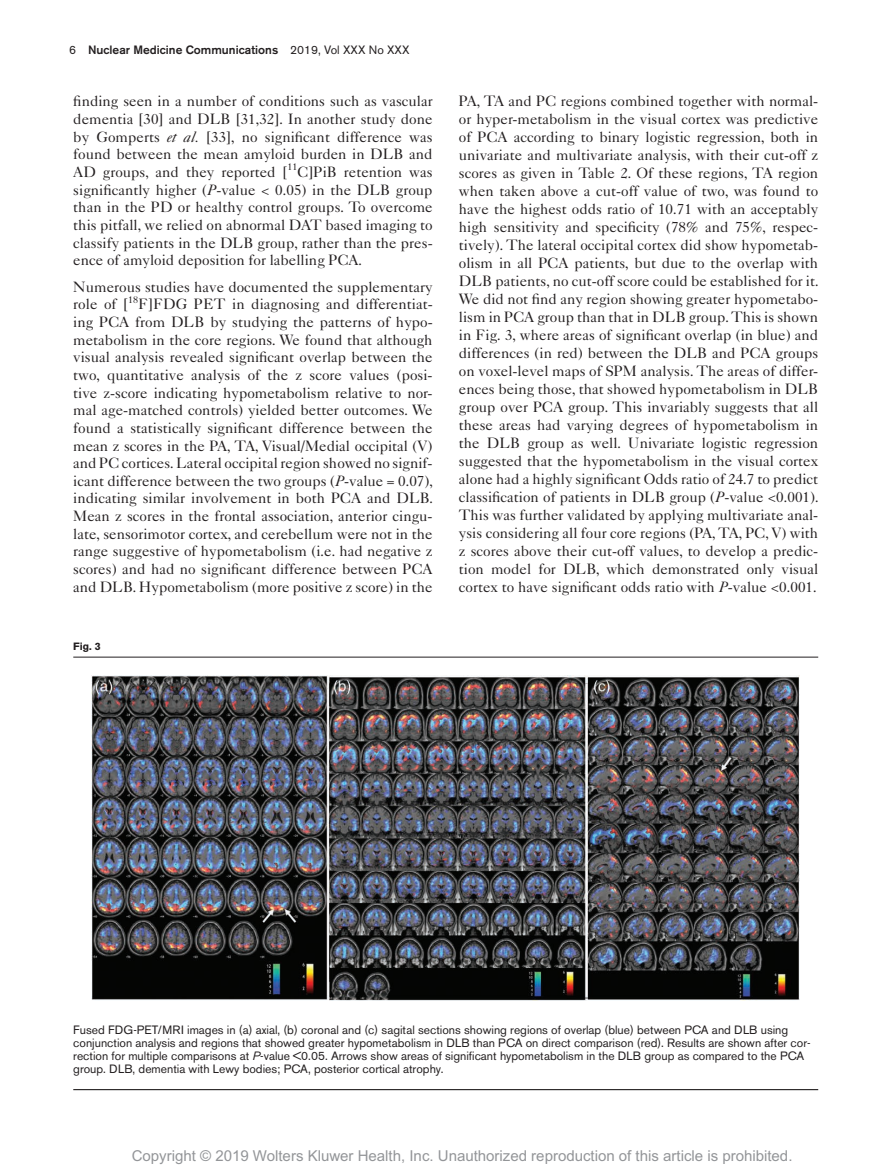
<style>
.page{position:relative;width:881px;height:1174px;background:#fff}
.page>*{position:absolute;margin:0;border:0;box-sizing:border-box;transform-origin:0 0}
.t1{font:15px/18px "Caslon 540 LT Std";color:#231f20;text-align:justify}
.t2{font:15px "Arial MT Std";color:#939598}
.t3{font:12px/12.8px "Akzidenz Grotesk BE";color:#231f20}
.t4{font:500 12px "Akzidenz Grotesk BE";color:#231f20}
.t5{font:700 10.5px "Akzidenz Grotesk BE";color:#231f20}
.s1{font-weight:400}
.s2{font-style:italic}
</style>
<div class="page">
<img style="left:91px;top:675px;width:708px;height:325px">
<hr style="left:73px;top:657px;width:744px;height:1px;background:#231f20">
<hr style="left:73px;top:1089px;width:744px;height:1px;background:#231f20">
<p class="t4" style="left:69px;top:42px;width:342px"><span class="s1">6</span> Nuclear Medicine Communications <span class="s1">2019, Vol XXX No XXX</span></p>
<p class="t1" style="left:73px;top:92px;width:361px">finding seen in a number of conditions such as vascular dementia [30] and DLB [31,32]. In another study done by Gomperts <span class="s2">et al.</span> [33], no significant difference was found between the mean amyloid burden in DLB and AD groups, and they reported [<sup>11</sup>C]PiB retention was significantly higher (<span class="s2">P</span>-value &lt; 0.05) in the DLB group than in the PD or healthy control groups. To overcome this pitfall, we relied on abnormal DAT based imaging to classify patients in the DLB group, rather than the pres&shy;ence of amyloid deposition for labelling PCA.</p>
<p class="t1" style="left:73px;top:278px;width:361px">Numerous studies have documented the supplementary role of [<sup>18</sup>F]FDG PET in diagnosing and differentiat&shy;ing PCA from DLB by studying the patterns of hypo&shy;metabolism in the core regions. We found that although visual analysis revealed significant overlap between the two, quantitative analysis of the z score values (posi&shy;tive z-score indicating hypometabolism relative to nor&shy;mal age-matched controls) yielded better outcomes. We found a statistically significant difference between the mean z scores in the PA, TA, Visual/Medial occipital (V) and PC cortices. Lateral occipital region showed no signif&shy;icant difference between the two groups (<span class="s2">P</span>-value = 0.07), indicating similar involvement in both PCA and DLB.<br>Mean z scores in the frontal association, anterior cingu&shy;late, sensorimotor cortex, and cerebellum were not in the range suggestive of hypometabolism (i.e. had negative z scores) and had no significant difference between PCA and DLB. Hypometabolism (more positive z score) in the</p>
<p class="t5" style="left:73px;top:640px;width:29px">Fig. 3</p>
<p class="t1" style="left:458px;top:92px;width:361px">PA, TA and PC regions combined together with normal&shy;or hyper-metabolism in the visual cortex was predictive of PCA according to binary logistic regression, both in univariate and multivariate analysis, with their cut-off z scores as given in Table 2. Of these regions, TA region when taken above a cut-off value of two, was found to have the highest odds ratio of 10.71 with an acceptably high sensitivity and specificity (78% and 75%, respec&shy;tively). The lateral occipital cortex did show hypometab&shy;olism in all PCA patients, but due to the overlap with DLB patients, no cut-off score could be established for it.<br>We did not find any region showing greater hypometabo&shy;lism in PCA group than that in DLB group. This is shown in Fig. 3, where areas of significant overlap (in blue) and differences (in red) between the DLB and PCA groups on voxel-level maps of SPM analysis. The areas of differ&shy;ences being those, that showed hypometabolism in DLB group over PCA group. This invariably suggests that all these areas had varying degrees of hypometabolism in the DLB group as well. Univariate logistic regression suggested that the hypometabolism in the visual cortex alone had a highly significant Odds ratio of 24.7 to predict classification of patients in DLB group (<span class="s2">P</span>-value &lt;0.001).<br>This was further validated by applying multivariate anal&shy;ysis considering all four core regions (PA, TA, PC, V) with z scores above their cut-off values, to develop a predic&shy;tion model for DLB, which demonstrated only visual cortex to have significant odds ratio with <span class="s2">P</span>-value &lt;0.001.</p>
<p class="t3" style="left:73px;top:1023px;width:738px">Fused FDG-PET/MRI images in (a) axial, (b) coronal and (c) sagital sections showing regions of overlap (blue) between PCA and DLB using conjunction analysis and regions that showed greater hypometabolism in DLB than PCA on direct comparison (red). Results are shown after cor&shy;rection for multiple comparisons at <span class="s2">P</span>-value &lt;0.05. Arrows show areas of significant hypometabolism in the DLB group as compared to the PCA group. DLB, dementia with Lewy bodies; PCA, posterior cortical atrophy.</p>
<p class="t2" style="left:132px;top:1147px;width:662px">Copyright © 2019 Wolters Kluwer Health, Inc. Unauthorized reproduction of this article is prohibited.</p>
</div>
